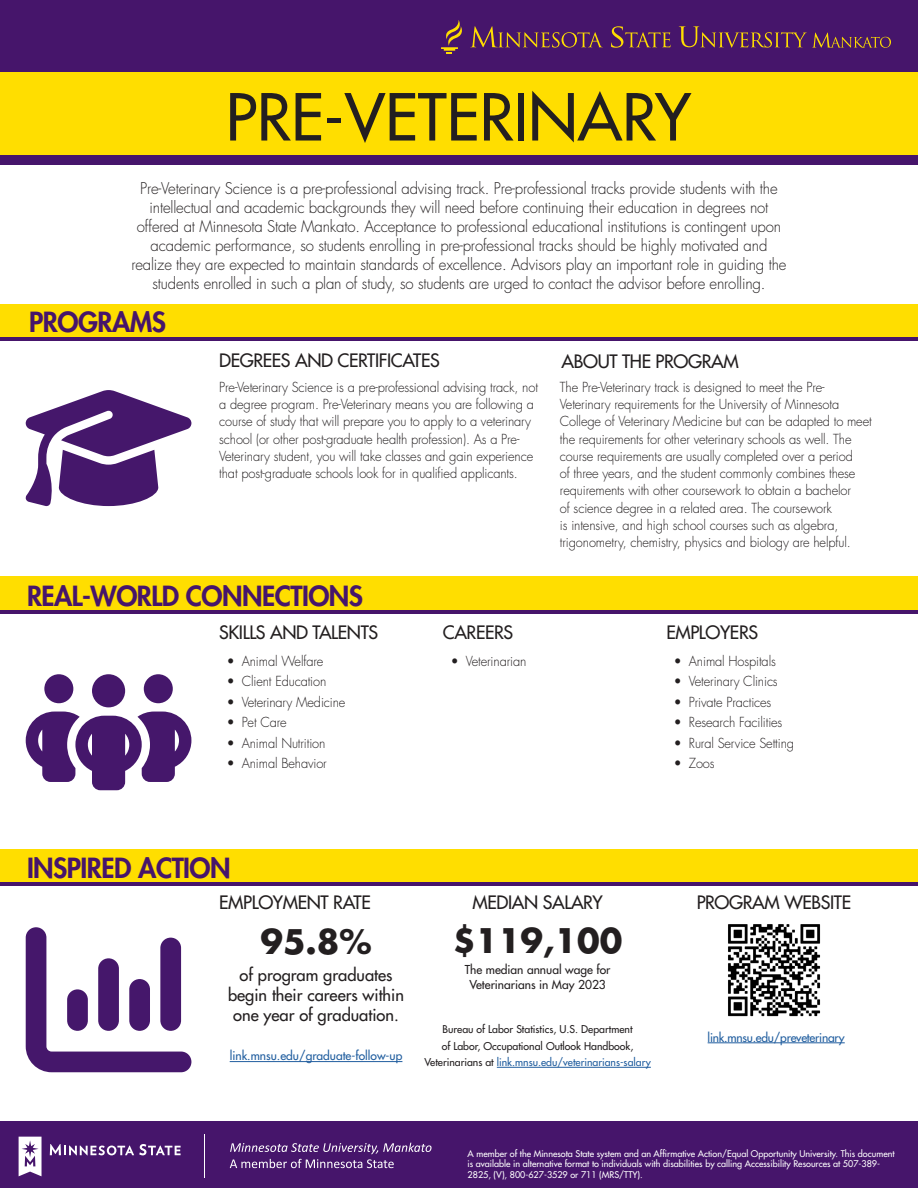
<style>
.page{position:relative;width:918px;height:1188px;background:#fff}
.page>*{position:absolute;margin:0;border:0;box-sizing:border-box;transform-origin:0 0}
.Program_Title-GREP_Styles{font:500 63px "Futura Std";color:#231f20}
.t1{font:700 33px "Futura Std";color:#231f20}
.Heads{font:800 27px "Futura Std";letter-spacing:-.02em;color:#46156b}
.Heads-2{font:500 18px "Futura Std";letter-spacing:-.02em;color:#231f20}
.Body{font:500 18px "Futura Std";letter-spacing:-.02em;color:#231f20}
.t2{font:500 16.5px/19.8px "Futura Std";color:#231f20;text-align:center}
.Body-2{font:300 15.75px/18.9px "Futura Std";letter-spacing:-.01em;color:#231f20;text-align:center;scale:.95 1}
.Body-3{font:300 13.5px/17.2px "Futura Std";letter-spacing:-.01em;color:#231f20;scale:.95 1}
.t3{font:500 12px/14.4px "Futura Std";color:#231f20;text-align:center}
.Heads-3{font:500 12px "Futura Std";color:#215e9f}
.Heads-4{font:500 12px "Futura Std";letter-spacing:-.02em;color:#215e9f}
.t4{font:500 10.5px/16.5px "Futura Std";color:#231f20;text-align:center}
.t5{font:500 9px/10.8px "Futura Std";color:#fff}
.s1{color:#215e9f}
</style>
<div class="page">
<div style="left:0;top:304px;width:918px;height:35px;background:#ffde00"></div>
<div style="left:0;top:576px;width:918px;height:35px;background:#ffde00"></div>
<div style="left:0;top:849px;width:918px;height:34px;background:#ffde00"></div>
<hr style="left:0;top:337px;width:918px;height:4px;background:#46156b">
<hr style="left:0;top:610px;width:918px;height:4px;background:#46156b">
<hr style="left:0;top:882px;width:918px;height:4px;background:#46156b">
<div style="left:0;top:1121px;width:918px;height:67px;background:#46156b"></div>
<svg style="left:50px;top:1144px;width:131px;height:11px"></svg>
<svg style="left:19px;top:1137px;width:23px;height:39px"></svg>
<hr style="left:204px;top:1135px;width:1px;height:43px;background:#fff">
<svg style="left:230px;top:1143px;width:202px;height:25px"></svg>
<div style="left:0;top:71px;width:918px;height:88px;background:#ffde00"></div>
<div style="left:0;top:0;width:918px;height:71px;background:#46156b"></div>
<div style="left:0;top:155px;width:918px;height:10px;background:#46156b"></div>
<svg style="left:470px;top:26px;width:421px;height:46px"></svg>
<svg style="left:441px;top:20px;width:21px;height:33px"></svg>
<svg style="left:26px;top:674px;width:165px;height:116px"></svg>
<svg style="left:25px;top:390px;width:166px;height:116px"></svg>
<svg style="left:26px;top:927px;width:165px;height:145px"></svg>
<hr style="left:230px;top:1061px;width:172px;height:1px;background:#215e9f">
<hr style="left:497px;top:1067px;width:154px;height:1px;background:#215e9f">
<img style="left:728px;top:924px;width:93px;height:93px">
<hr style="left:708px;top:1043px;width:137px;height:1px;background:#215e9f">
<p class="Program_Title-GREP_Styles" style="left:226px;top:78px;width:467px">PRE-VETERINARY</p>
<p class="Body-2" style="left:131px;top:180px;width:691px">Pre-Veterinary Science is a pre-professional advising track. Pre-professional tracks provide students with the intellectual and academic backgrounds they will need before continuing their education in degrees not offered at Minnesota State Mankato. Acceptance to professional educational institutions is contingent upon academic performance, so students enrolling in pre-professional tracks should be highly motivated and realize they are expected to maintain standards of excellence. Advisors play an important role in guiding the students enrolled in such a plan of study, so students are urged to contact the advisor before enrolling.</p>
<p class="Heads" style="left:29px;top:305px;width:138px">PROGRAMS</p>
<p class="Heads-2" style="left:219px;top:350px;width:222px">DEGREES AND CERTIFICATES</p>
<p class="Heads-2" style="left:562px;top:350px;width:179px">ABOUT THE PROGRAM</p>
<p class="Body-3" style="left:219px;top:379px;width:337px">Pre-Veterinary Science is a pre-professional advising track, not a degree program. Pre-Veterinary means you are following a course of study that will prepare you to apply to a veterinary school (or other post-graduate health profession). As a Pre-Veterinary student, you will take classes and gain experience that post-graduate schools look for in qualified applicants.</p>
<p class="Body-3" style="left:560px;top:379px;width:330px">The Pre-Veterinary track is designed to meet the Pre-Veterinary requirements for the University of Minnesota College of Veterinary Medicine but can be adapted to meet the requirements for other veterinary schools as well. The course requirements are usually completed over a period<br>of three years, and the student commonly combines these requirements with other coursework to obtain a bachelor<br>of science degree in a related area. The coursework<br>is intensive, and high school courses such as algebra, trigonometry, chemistry, physics and biology are helpful.</p>
<p class="Heads" style="left:27px;top:579px;width:338px">REAL-WORLD CONNECTIONS</p>
<p class="Heads-2" style="left:219px;top:621px;width:160px">SKILLS AND TALENTS</p>
<p class="Body-3" style="left:227px;top:653px;width:103px">• Animal Welfare</p>
<p class="Body-3" style="left:227px;top:673px;width:106px">• Client Education</p>
<p class="Body-3" style="left:227px;top:694px;width:126px">• Veterinary Medicine</p>
<p class="Body-3" style="left:227px;top:714px;width:65px">• Pet Care</p>
<p class="Body-3" style="left:227px;top:734px;width:105px">• Animal Nutrition</p>
<p class="Body-3" style="left:227px;top:755px;width:107px">• Animal Behavior</p>
<p class="Heads" style="left:27px;top:851px;width:205px">INSPIRED ACTION</p>
<p class="Body" style="left:443px;top:621px;width:72px">CAREERS</p>
<p class="Heads-2" style="left:666px;top:621px;width:93px">EMPLOYERS</p>
<p class="Body-3" style="left:451px;top:653px;width:81px">• Veterinarian</p>
<p class="Body-3" style="left:674px;top:653px;width:109px">• Animal Hospitals</p>
<p class="Body-3" style="left:674px;top:673px;width:111px">• Veterinary Clinics</p>
<p class="Body-3" style="left:674px;top:694px;width:104px">• Private Practices</p>
<p class="Body-3" style="left:674px;top:714px;width:116px">• Research Facilities</p>
<p class="Body-3" style="left:674px;top:734px;width:128px">• Rural Service Setting</p>
<p class="Body-3" style="left:674px;top:755px;width:44px">• Zoos</p>
<p class="Heads-2" style="left:219px;top:891px;width:153px">EMPLOYMENT RATE</p>
<p class="Heads-2" style="left:473px;top:891px;width:132px">MEDIAN SALARY</p>
<p class="t1" style="left:260px;top:920px;width:113px">95.8%</p>
<p class="t2" style="left:228px;top:965px;width:178px">of program graduates begin their careers within one year of graduation.</p>
<p class="Heads-3" style="left:230px;top:1048px;width:174px">link.mnsu.edu/graduate-follow-up</p>
<p class="t1" style="left:453px;top:919px;width:171px">$119,100</p>
<p class="t3" style="left:465px;top:963px;width:147px">The median annual wage for<br>Veterinarians in May 2023</p>
<p class="t4" style="left:424px;top:1021px;width:228px">Bureau of Labor Statistics, U.S. Department<br>of Labor, Occupational Outlook Handbook,<br>Veterinarians at <span class="s1">link.mnsu.edu/veterinarians-salary</span></p>
<p class="Heads-2" style="left:697px;top:891px;width:156px">PROGRAM WEBSITE</p>
<p class="Heads-4" style="left:708px;top:1030px;width:139px">link.mnsu.edu/preveterinary</p>
<p class="t5" style="left:468px;top:1148px;width:428px">A member of the Minnesota State system and an Affirmative Action/Equal Opportunity University. This document is available in alternative format to individuals with disabilities by calling Accessibility Resources at 507-389-<br>2825, (V), 800-627-3529 or 711 (MRS/TTY).</p>
</div>
